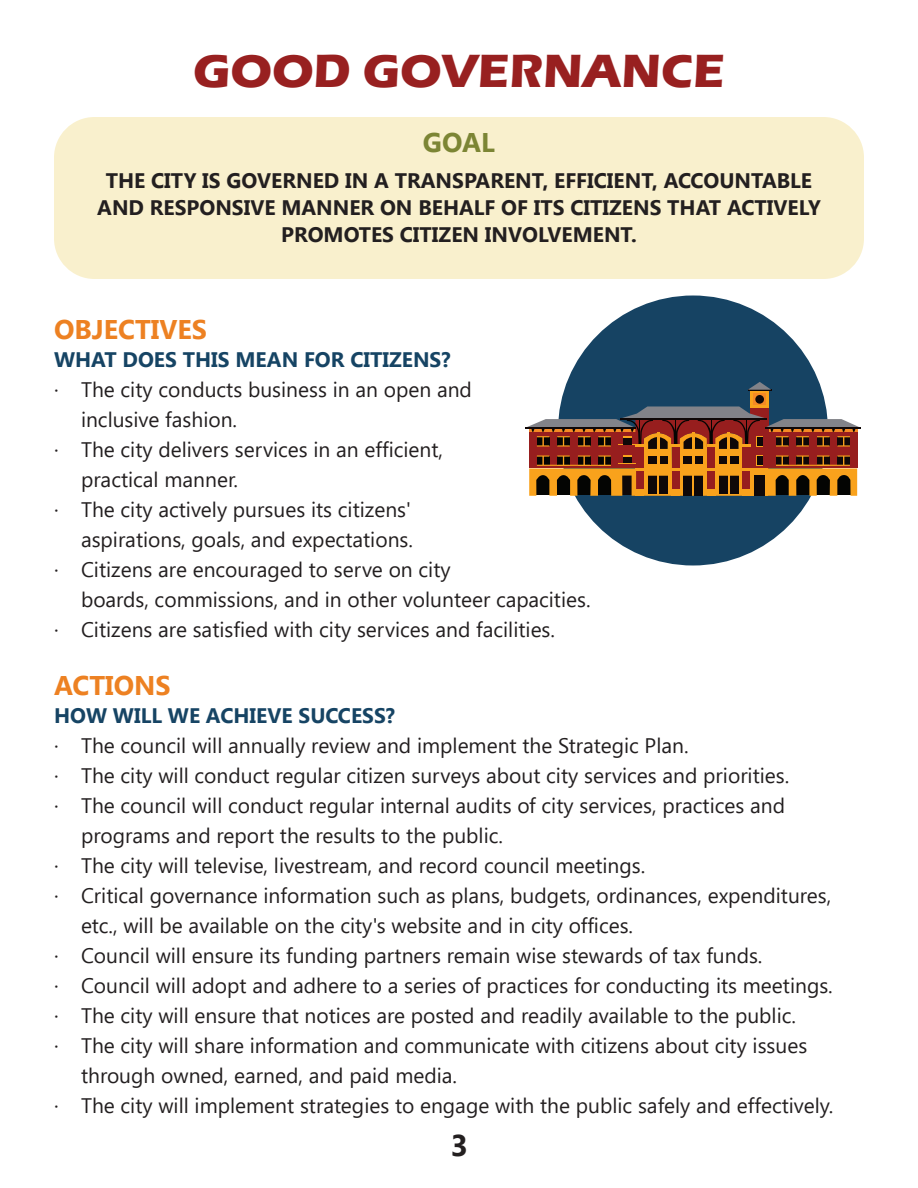
<style>
.page{position:relative;width:918px;height:1188px;background:#fff}
.page>*{position:absolute;margin:0;border:0;box-sizing:border-box;transform-origin:0 0}
.Header_-_Small{font:700 48px "Eras ITC";color:#982020}
.Table_of_Contents{font:700 30px "Segoe UI";color:#231f20}
.t1{font:700 27px "Segoe UI";color:#ed8122}
.Title_-_Color{font:700 27px "Segoe UI";color:#7c8534}
.t2{font:21px/30px "Segoe UI";color:#231f20}
.t3{font:700 21px/27px "Segoe UI";color:#231f20;text-align:center}
.Paragraph_Style_2{font:700 21px "Segoe UI";color:#164464}
</style>
<div class="page">
<div style="left:54px;top:117px;width:810px;height:162px;background:#f9f0cd;border-radius:40px"></div>
<div style="left:558px;top:296px;width:270px;height:270px;background:#164363;border-radius:50%"></div>
<svg style="left:750px;top:391px;width:19px;height:15px"></svg>
<div style="left:754px;top:394px;width:12px;height:11px;background:#f58925"></div>
<div style="left:755px;top:395px;width:9px;height:9px;background:#0f0808;border-radius:50%"></div>
<svg style="left:748px;top:382px;width:23px;height:9px"></svg>
<svg style="left:525px;top:406px;width:336px;height:90px;background:#895132"></svg>
<hr style="left:620px;top:419px;width:147px;height:1px;background:#0f0808">
<p class="Header_-_Small" style="left:193px;top:44px;width:533px">GOOD GOVERNANCE</p>
<p class="Title_-_Color" style="left:423px;top:127px;width:74px">GOAL</p>
<p class="t3" style="left:97px;top:168px;width:725px">THE CITY IS GOVERNED IN A TRANSPARENT, EFFICIENT, ACCOUNTABLE<br>AND RESPONSIVE MANNER ON BEHALF OF ITS CITIZENS THAT ACTIVELY<br>PROMOTES CITIZEN INVOLVEMENT.</p>
<p class="t1" style="left:54px;top:314px;width:154px">OBJECTIVES</p>
<p class="Paragraph_Style_2" style="left:54px;top:348px;width:398px">WHAT DOES THIS MEAN FOR CITIZENS?</p>
<p class="t2" style="left:81px;top:375px;width:392px;text-indent:-27px">· The city conducts business in an open and inclusive fashion.</p>
<p class="t2" style="left:81px;top:435px;width:364px;text-indent:-27px">· The city delivers services in an efficient, practical manner.</p>
<p class="t2" style="left:54px;top:495px;width:361px;text-align:right">· The city actively pursues its citizens' aspirations, goals, and expectations.</p>
<p class="t2" style="left:81px;top:555px;width:511px;text-indent:-27px">· Citizens are encouraged to serve on city<br>boards, commissions, and in other volunteer capacities.</p>
<p class="t2" style="left:54px;top:615px;width:503px">· Citizens are satisfied with city services and facilities.</p>
<p class="t1" style="left:54px;top:670px;width:118px">ACTIONS</p>
<p class="Paragraph_Style_2" style="left:54px;top:704px;width:343px">HOW WILL WE ACHIEVE SUCCESS?</p>
<p class="t2" style="left:54px;top:731px;width:636px">· The council will annually review and implement the Strategic Plan.</p>
<p class="t2" style="left:54px;top:761px;width:737px">· The city will conduct regular citizen surveys about city services and priorities.</p>
<p class="t2" style="left:81px;top:791px;width:706px;text-indent:-27px">· The council will conduct regular internal audits of city services, practices and programs and report the results to the public.</p>
<p class="t2" style="left:54px;top:851px;width:593px">· The city will televise, livestream, and record council meetings.</p>
<p class="t2" style="left:81px;top:881px;width:752px;text-indent:-27px">· Critical governance information such as plans, budgets, ordinances, expenditures, etc., will be available on the city's website and in city offices.</p>
<p class="t2" style="left:54px;top:941px;width:710px">· Council will ensure its funding partners remain wise stewards of tax funds.</p>
<p class="t2" style="left:54px;top:971px;width:780px">· Council will adopt and adhere to a series of practices for conducting its meetings.</p>
<p class="t2" style="left:54px;top:1001px;width:744px">· The city will ensure that notices are posted and readily available to the public.</p>
<p class="t2" style="left:81px;top:1031px;width:728px;text-indent:-27px">· The city will share information and communicate with citizens about city issues through owned, earned, and paid media.</p>
<p class="t2" style="left:54px;top:1091px;width:781px">· The city will implement strategies to engage with the public safely and effectively.</p>
<p class="Table_of_Contents" style="left:450px;top:1128px;width:19px">3</p>
</div>
